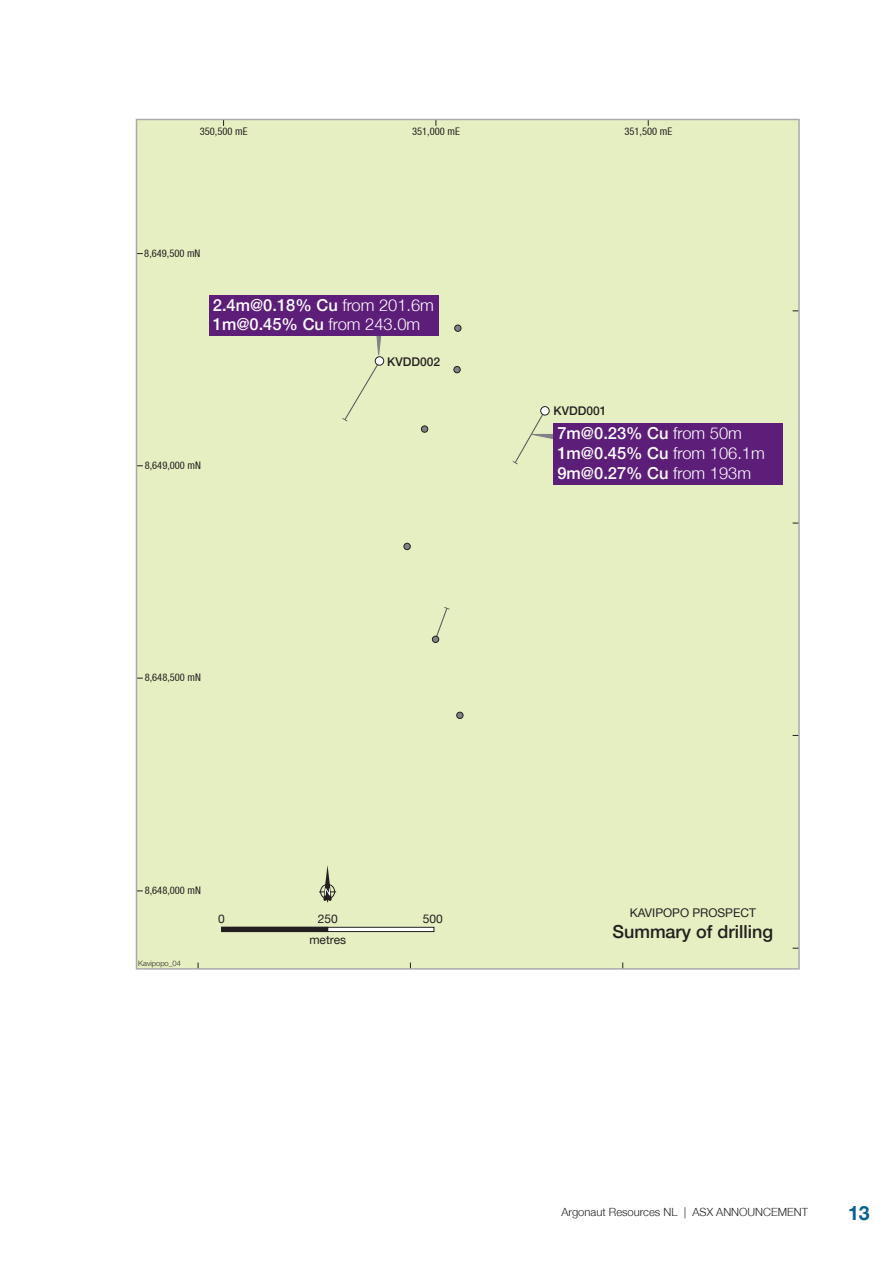
<style>
.page{position:relative;width:893px;height:1263px;background:#fff}
.page>*{position:absolute;margin:0;border:0;box-sizing:border-box;transform-origin:0 0}
.t1{font:700 19.5px "Helvetica Neue";color:#096092}
.t2{font:500 18px "Helvetica Neue";color:#231f20}
.t3{font:500 16.5px/19.8px "Helvetica Neue";color:#fff}
.t4{font:12px "Helvetica Neue";color:#231f20}
.t5{font:500 12px "Helvetica Neue";color:#231f20}
.t6{font:300 11.25px "Helvetica Neue";color:#231f20}
.t7{font:condensed 10.5px "Helvetica Neue";color:#231f20}
.t8{font:300 7.5px "Helvetica Neue";color:#231f20}
.s1{font-weight:300}
</style>
<div class="page">
<div style="left:136px;top:119px;width:663px;height:850px;background:#e6efc1"></div>
<svg style="left:434px;top:607px;width:16px;height:34px"></svg>
<hr style="left:222px;top:927px;width:212px;height:4px;background:#fff">
<div style="left:221px;top:927px;width:213px;height:5px;border:1px solid #231f20"></div>
<hr style="left:222px;top:927px;width:106px;height:4px;background:#231f20">
<div style="left:221px;top:927px;width:107px;height:5px;border:1px solid #231f20"></div>
<svg style="left:319px;top:865px;width:17px;height:37px"></svg>
<div style="left:375px;top:356px;width:9px;height:10px;border:1px solid #231f20;border-radius:50%"></div>
<div style="left:540px;top:406px;width:10px;height:9px;border:1px solid #231f20;border-radius:50%"></div>
<svg style="left:455px;top:325px;width:6px;height:6px"></svg>
<div style="left:454px;top:325px;width:7px;height:7px;border:1px solid #231f20;border-radius:50%"></div>
<div style="left:454px;top:366px;width:6px;height:7px;background:#808285;border-radius:50%"></div>
<div style="left:454px;top:366px;width:7px;height:7px;border:1px solid #231f20;border-radius:50%"></div>
<div style="left:421px;top:426px;width:7px;height:6px;background:#808285;border-radius:50%"></div>
<div style="left:421px;top:426px;width:7px;height:7px;border:1px solid #231f20;border-radius:50%"></div>
<div style="left:404px;top:543px;width:6px;height:7px;background:#808285;border-radius:50%"></div>
<div style="left:404px;top:543px;width:7px;height:7px;border:1px solid #231f20;border-radius:50%"></div>
<svg style="left:457px;top:712px;width:6px;height:6px"></svg>
<div style="left:456px;top:712px;width:7px;height:7px;border:1px solid #231f20;border-radius:50%"></div>
<div style="left:432px;top:636px;width:7px;height:6px;background:#808285;border-radius:50%"></div>
<div style="left:432px;top:636px;width:7px;height:7px;border:1px solid #231f20;border-radius:50%"></div>
<svg style="left:513px;top:408px;width:40px;height:56px"></svg>
<svg style="left:342px;top:335px;width:40px;height:86px"></svg>
<div style="left:553px;top:423px;width:230px;height:61px;background:#5d1e79"></div>
<div style="left:209px;top:295px;width:230px;height:40px;background:#5d1e79"></div>
<p class="t7" style="left:200px;top:125px;width:49px">350,500 mE</p>
<p class="t7" style="left:412px;top:125px;width:49px">351,000 mE</p>
<p class="t7" style="left:624px;top:125px;width:49px">351,500 mE</p>
<p class="t7" style="left:144px;top:247px;width:58px">8,649,500 mN</p>
<p class="t3" style="left:213px;top:295px;width:223px">2.4m@0.18% Cu <span class="s1">from 201.6m<br></span>1m@0.45% Cu <span class="s1">from 243.0m</span></p>
<p class="t5" style="left:387px;top:355px;width:54px">KVDD002</p>
<p class="t7" style="left:145px;top:459px;width:58px">8,649,000 mN</p>
<p class="t7" style="left:145px;top:671px;width:58px">8,648,500 mN</p>
<p class="t7" style="left:145px;top:884px;width:58px">8,648,000 mN</p>
<p class="t8" style="left:138px;top:958px;width:44px">Kavipopo_04</p>
<p class="t4" style="left:218px;top:912px;width:8px">0</p>
<p class="t4" style="left:318px;top:912px;width:21px">250</p>
<p class="t4" style="left:423px;top:912px;width:21px">500</p>
<p class="t4" style="left:309px;top:933px;width:38px">metres</p>
<p class="t5" style="left:553px;top:403px;width:54px">KVDD001</p>
<p class="t3" style="left:557px;top:423px;width:209px">7m@0.23% Cu <span class="s1">from 50m<br></span>1m@0.45% Cu <span class="s1">from 106.1m<br></span>9m@0.27% Cu <span class="s1">from 193m</span></p>
<p class="t4" style="left:630px;top:905px;width:128px">KAVIPOPO PROSPECT</p>
<p class="t2" style="left:612px;top:921px;width:162px">Summary of drilling</p>
<p class="t6" style="left:561px;top:1205px;width:248px">Argonaut Resources NL | ASX ANNOUNCEMENT</p>
<p class="t1" style="left:848px;top:1200px;width:23px">13</p>
</div>
